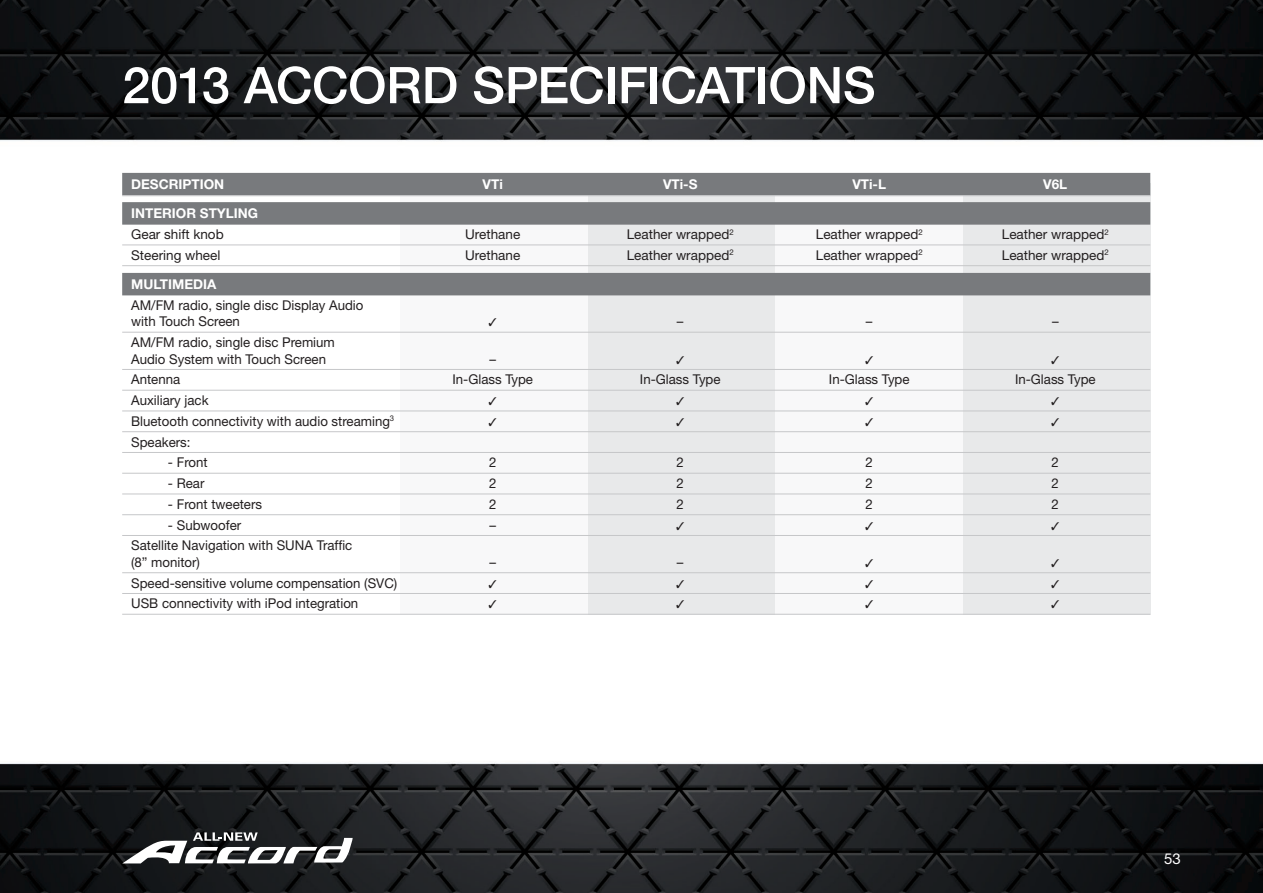
<style>
.page{position:relative;width:1263px;height:893px;background:#fff}
.page>*{position:absolute;margin:0;border:0;box-sizing:border-box;transform-origin:0 0}
.t1{font:500 50.55px "Helvetica Neue";letter-spacing:-.02em;color:#fff}
.t2{font:15px "Helvetica Neue";color:#fff}
.t3{font:13.5px/16.5px "Helvetica Neue";color:#231f20}
.t4{font:700 13.5px "Helvetica Neue East A";color:#fff}
</style>
<div class="page">
<img style="left:0;top:0;width:1263px;height:893px">
<svg style="left:122px;top:832px;width:231px;height:31px"></svg>
<div style="left:400px;top:183px;width:188px;height:431px;background:#f8f8f9"></div>
<div style="left:588px;top:183px;width:187px;height:431px;background:#e8e9ea"></div>
<div style="left:775px;top:183px;width:188px;height:431px;background:#f8f8f9"></div>
<div style="left:963px;top:183px;width:187px;height:431px;background:#e8e9ea"></div>
<div style="left:122px;top:173px;width:1028px;height:22px;background:#787a7d"></div>
<hr style="left:122px;top:195px;width:1028px;height:1px;background:#c6c7c9">
<div style="left:122px;top:202px;width:1028px;height:23px;background:#787a7d"></div>
<hr style="left:122px;top:245px;width:1028px;height:1px;background:#c6c7c9">
<hr style="left:122px;top:265px;width:1028px;height:1px;background:#c6c7c9">
<div style="left:122px;top:273px;width:1028px;height:22px;background:#787a7d"></div>
<hr style="left:122px;top:332px;width:1028px;height:1px;background:#c6c7c9">
<hr style="left:122px;top:369px;width:1028px;height:1px;background:#c6c7c9">
<hr style="left:122px;top:390px;width:1028px;height:1px;background:#c6c7c9">
<hr style="left:122px;top:411px;width:1028px;height:1px;background:#c6c7c9">
<hr style="left:122px;top:431px;width:1028px;height:1px;background:#c6c7c9">
<hr style="left:122px;top:452px;width:1028px;height:1px;background:#c6c7c9">
<hr style="left:122px;top:473px;width:1028px;height:1px;background:#c6c7c9">
<hr style="left:122px;top:494px;width:1028px;height:1px;background:#c6c7c9">
<hr style="left:122px;top:514px;width:1028px;height:1px;background:#c6c7c9">
<hr style="left:122px;top:535px;width:1028px;height:1px;background:#c6c7c9">
<hr style="left:122px;top:572px;width:1028px;height:1px;background:#c6c7c9">
<hr style="left:122px;top:593px;width:1028px;height:1px;background:#c6c7c9">
<hr style="left:122px;top:614px;width:1028px;height:1px;background:#c6c7c9">
<h1 class="t1" style="left:122px;top:55px;width:191px">2013 ACCORD</h1>
<h1 class="t1" style="left:472px;top:55px;width:62px">SPECIFICATIONS</h1>
<p class="t4" style="left:131px;top:176px;width:94px">DESCRIPTION</p>
<p class="t4" style="left:483px;top:176px;width:22px">VTi</p>
<p class="t4" style="left:663px;top:176px;width:36px">VTi-S</p>
<p class="t4" style="left:852px;top:176px;width:35px">VTi-L</p>
<p class="t4" style="left:1043px;top:176px;width:26px">V6L</p>
<p class="t4" style="left:131px;top:205px;width:128px">INTERIOR STYLING</p>
<p class="t3" style="left:131px;top:226px;width:94px">Gear shift knob</p>
<p class="t3" style="left:465px;top:226px;width:57px">Urethane</p>
<p class="t3" style="left:627px;top:226px;width:108px">Leather wrapped<sup>2</sup></p>
<p class="t3" style="left:816px;top:226px;width:108px">Leather wrapped<sup>2</sup></p>
<p class="t3" style="left:1002px;top:226px;width:108px">Leather wrapped<sup>2</sup></p>
<p class="t3" style="left:131px;top:246px;width:91px">Steering wheel</p>
<p class="t3" style="left:465px;top:246px;width:57px">Urethane</p>
<p class="t3" style="left:627px;top:246px;width:108px">Leather wrapped<sup>2</sup></p>
<p class="t3" style="left:816px;top:246px;width:108px">Leather wrapped<sup>2</sup></p>
<p class="t3" style="left:1002px;top:246px;width:108px">Leather wrapped<sup>2</sup></p>
<p class="t4" style="left:131px;top:276px;width:87px">MULTIMEDIA</p>
<p class="t3" style="left:131px;top:297px;width:234px">AM/FM radio, single disc Display Audio with Touch Screen</p>
<p class="t3" style="left:677px;top:313px;width:8px">–</p>
<p class="t3" style="left:866px;top:313px;width:8px">–</p>
<p class="t3" style="left:1052px;top:313px;width:8px">–</p>
<p class="t3" style="left:131px;top:334px;width:205px">AM/FM radio, single disc Premium<br>Audio System with Touch Screen</p>
<p class="t3" style="left:489px;top:350px;width:8px">–</p>
<p class="t3" style="left:131px;top:371px;width:51px">Antenna</p>
<p class="t3" style="left:452px;top:371px;width:82px">In-Glass Type</p>
<p class="t3" style="left:640px;top:371px;width:82px">In-Glass Type</p>
<p class="t3" style="left:829px;top:371px;width:82px">In-Glass Type</p>
<p class="t3" style="left:1015px;top:371px;width:82px">In-Glass Type</p>
<p class="t3" style="left:131px;top:392px;width:79px">Auxiliary jack</p>
<p class="t3" style="left:131px;top:413px;width:265px">Bluetooth connectivity with audio streaming<sup>3</sup></p>
<p class="t3" style="left:131px;top:433px;width:61px">Speakers:</p>
<p class="t3" style="left:168px;top:454px;width:41px">- Front</p>
<p class="t3" style="left:489px;top:454px;width:9px">2</p>
<p class="t3" style="left:676px;top:454px;width:9px">2</p>
<p class="t3" style="left:866px;top:454px;width:9px">2</p>
<p class="t3" style="left:1052px;top:454px;width:9px">2</p>
<p class="t3" style="left:168px;top:475px;width:38px">- Rear</p>
<p class="t3" style="left:489px;top:475px;width:9px">2</p>
<p class="t3" style="left:676px;top:475px;width:9px">2</p>
<p class="t3" style="left:866px;top:475px;width:9px">2</p>
<p class="t3" style="left:1052px;top:475px;width:9px">2</p>
<p class="t3" style="left:168px;top:496px;width:96px">- Front tweeters</p>
<p class="t3" style="left:489px;top:496px;width:9px">2</p>
<p class="t3" style="left:676px;top:496px;width:9px">2</p>
<p class="t3" style="left:865px;top:496px;width:9px">2</p>
<p class="t3" style="left:1052px;top:496px;width:9px">2</p>
<p class="t3" style="left:168px;top:516px;width:75px">- Subwoofer</p>
<p class="t3" style="left:489px;top:516px;width:8px">–</p>
<p class="t3" style="left:131px;top:537px;width:223px">Satellite Navigation with SUNA Traffic (8” monitor)</p>
<p class="t3" style="left:489px;top:554px;width:8px">–</p>
<p class="t3" style="left:677px;top:554px;width:8px">–</p>
<p class="t3" style="left:131px;top:574px;width:268px">Speed-sensitive volume compensation (SVC)</p>
<p class="t3" style="left:131px;top:595px;width:229px">USB connectivity with iPod integration</p>
<p class="t2" style="left:1164px;top:849px;width:18px">53</p>
</div>
